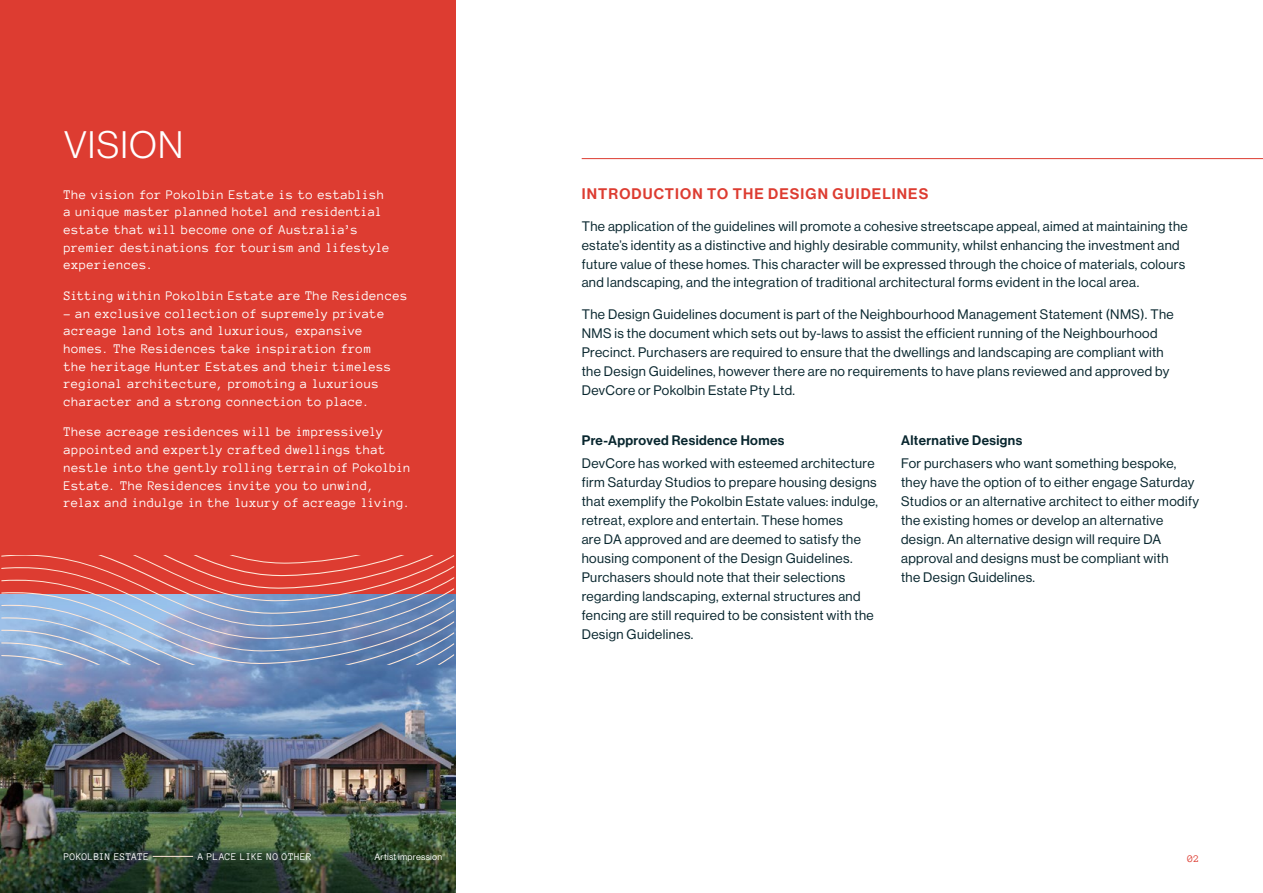
<style>
.page{position:relative;width:1263px;height:893px;background:#fff}
.page>*{position:absolute;margin:0;border:0;box-sizing:border-box;transform-origin:0 0}
.t1{font:37.5px "N Haas Grotesk DS Pro 45 Lt";letter-spacing:.035em;color:#fff}
.t2{font:15px "N Haas Grotesk DS Pro 65 Md";letter-spacing:.075em;color:#dd3c31}
.t3{font:13.5px/18.9px "N Haas Grotesk DS Pro 55 Rg";letter-spacing:.03em;color:#08262e}
.t4{font:13.5px/17.7px "Anonymous Pro";letter-spacing:.02em;color:#fff}
.t5{font:13.5px "N Haas Grotesk DS Pro 65 Md";letter-spacing:.03em;color:#08262e}
.t6{font:10.5px "Anonymous Pro";letter-spacing:.02em;color:#fff}
.t7{font:10.5px "Anonymous Pro";color:#dd3c31}
.t8{font:9px "N Haas Grotesk DS Pro 55 Rg";letter-spacing:.03em;color:#fff}
</style>
<div class="page">
<img style="left:0;top:593px;width:455px;height:300px">
<hr style="left:153px;top:856px;width:40px;height:1px;background:#ffe8d9">
<div style="left:0;top:0;width:455px;height:593px;background:#dd3c31"></div>
<svg style="left:1px;top:556px;width:453px;height:109px"></svg>
<hr style="left:582px;top:158px;width:681px;height:1px;background:#dd3c31">
<h1 class="t1" style="left:64px;top:123px;width:121px">VISION</h1>
<p class="t4" style="left:64px;top:185px;width:328px">The vision for Pokolbin Estate is to establish a unique master planned hotel and residential estate that will become one of Australia’s premier destinations for tourism and lifestyle experiences.</p>
<p class="t4" style="left:64px;top:286px;width:345px">Sitting within Pokolbin Estate are The Residences</p>
<p class="t4" style="left:64px;top:304px;width:329px">- an exclusive collection of supremely private acreage land lots and luxurious, expansive homes. The Residences take inspiration from the heritage Hunter Estates and their timeless regional architecture, promoting a luxurious character and a strong connection to place.</p>
<p class="t4" style="left:64px;top:423px;width:348px">These acreage residences will be impressively appointed and expertly crafted dwellings that nestle into the gently rolling terrain of Pokolbin Estate. The Residences invite you to unwind, relax and indulge in the luxury of acreage living.</p>
<p class="t2" style="left:582px;top:185px;width:348px">INTRODUCTION TO THE DESIGN GUIDELINES</p>
<p class="t3" style="left:582px;top:217px;width:608px">The application of the guidelines will promote a cohesive streetscape appeal, aimed at maintaining the estate’s identity as a distinctive and highly desirable community, whilst enhancing the investment and future value of these homes. This character will be expressed through the choice of materials, colours and landscaping, and the integration of traditional architectural forms evident in the local area.</p>
<p class="t3" style="left:582px;top:305px;width:594px">The Design Guidelines document is part of the Neighbourhood Management Statement (NMS). The NMS is the document which sets out by-laws to assist the efficient running of the Neighbourhood Precinct. Purchasers are required to ensure that the dwellings and landscaping are compliant with the Design Guidelines, however there are no requirements to have plans reviewed and approved by DevCore or Pokolbin Estate Pty Ltd.</p>
<p class="t5" style="left:582px;top:433px;width:204px">Pre-Approved Residence Homes</p>
<p class="t3" style="left:582px;top:454px;width:298px">DevCore has worked with esteemed architecture firm Saturday Studios to prepare housing designs that exemplify the Pokolbin Estate values: indulge, retreat, explore and entertain. These homes<br>are DA approved and are deemed to satisfy the housing component of the Design Guidelines.<br>Purchasers should note that their selections regarding landscaping, external structures and fencing are still required to be consistent with the Design Guidelines.</p>
<p class="t5" style="left:901px;top:433px;width:123px">Alternative Designs</p>
<p class="t3" style="left:901px;top:454px;width:300px">For purchasers who want something bespoke, they have the option of to either engage Saturday Studios or an alternative architect to either modify the existing homes or develop an alternative design. An alternative design will require DA approval and designs must be compliant with<br>the Design Guidelines.</p>
<p class="t6" style="left:64px;top:850px;width:87px">POKOLBIN ESTATE</p>
<p class="t6" style="left:198px;top:850px;width:115px">A PLACE LIKE NO OTHER</p>
<p class="t8" style="left:375px;top:852px;width:69px">Artist impression</p>
<p class="t7" style="left:1187px;top:853px;width:13px">02</p>
</div>
